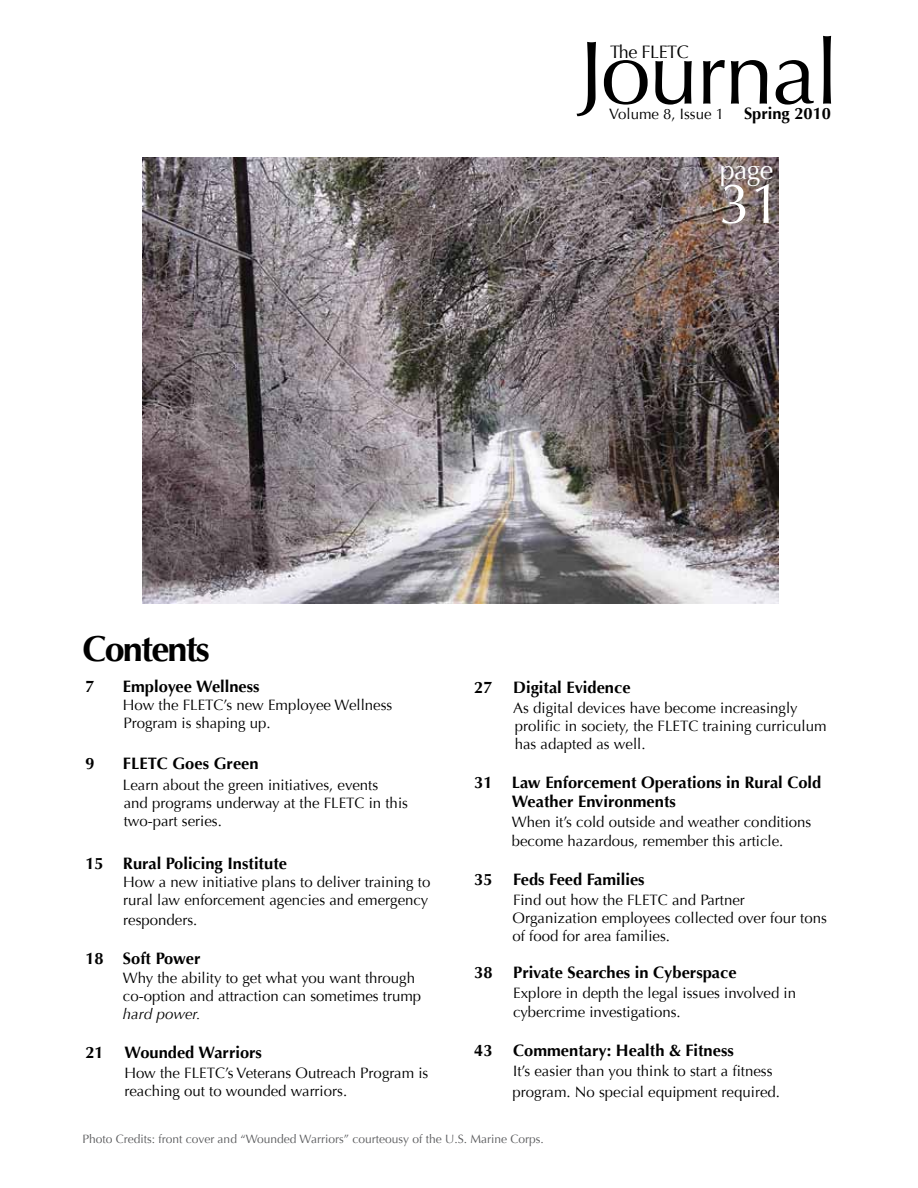
<style>
.page{position:relative;width:918px;height:1188px;background:#fff}
.page>*{position:absolute;margin:0;border:0;box-sizing:border-box;transform-origin:0 0}
.t1{font:90px "Optima";letter-spacing:-.025em;color:#000}
.t2{font:57px "Optima";color:#fff}
.t3{font:700 36px "Optima";letter-spacing:-.05em;color:#000}
.t4{font:27px "Optima";color:#fff}
.t5{font:18px "Optima";letter-spacing:-.025em;color:#000}
.t6{font:700 16.5px "Optima";color:#000}
.t7{font:15px/18px "Optima";color:#000}
.t8{font:italic 15px "Optima";color:#000}
.t9{font:12px "Optima";color:#5a5b5d}
</style>
<div class="page">
<img style="left:142px;top:157px;width:637px;height:446px">
<p class="t1" style="left:579px;top:21px;width:262px">Journal</p>
<p class="t5" style="left:610px;top:42px;width:80px">The FLETC</p>
<p class="t7" style="left:609px;top:105px;width:117px">Volume 8, Issue 1</p>
<p class="t6" style="left:744px;top:103px;width:89px">Spring 2010</p>
<p class="t4" style="left:720px;top:155px;width:55px">page</p>
<p class="t2" style="left:720px;top:171px;width:63px">31</p>
<p class="t3" style="left:83px;top:628px;width:129px">Contents</p>
<p class="t6" style="left:85px;top:676px;width:11px">7</p>
<p class="t6" style="left:123px;top:676px;width:138px">Employee Wellness</p>
<p class="t7" style="left:123px;top:696px;width:271px">How the FLETC’s new Employee Wellness</p>
<p class="t7" style="left:123px;top:714px;width:149px">Program is shaping up.</p>
<p class="t6" style="left:85px;top:753px;width:11px">9</p>
<p class="t6" style="left:123px;top:753px;width:137px">FLETC Goes Green</p>
<p class="t7" style="left:123px;top:776px;width:257px">Learn about the green initiatives, events</p>
<p class="t7" style="left:124px;top:794px;width:286px">and programs underway at the FLETC in this</p>
<p class="t7" style="left:124px;top:812px;width:100px">two-part series.</p>
<p class="t6" style="left:85px;top:854px;width:203px">15 Rural Policing Institute</p>
<p class="t7" style="left:123px;top:874px;width:309px">How a new initiative plans to deliver training to rural law enforcement agencies and emergency</p>
<p class="t7" style="left:123px;top:911px;width:76px">responders.</p>
<p class="t6" style="left:85px;top:949px;width:117px">18 Soft Power</p>
<p class="t7" style="left:123px;top:970px;width:294px">Why the ability to get what you want through</p>
<p class="t7" style="left:123px;top:988px;width:300px">co-option and attraction can sometimes trump</p>
<p class="t8" style="left:123px;top:1006px;width:79px">hard power.</p>
<p class="t6" style="left:85px;top:1043px;width:20px">21</p>
<p class="t6" style="left:124px;top:1043px;width:139px">Wounded Warriors</p>
<p class="t7" style="left:124px;top:1064px;width:306px">How the FLETC’s Veterans Outreach Program is</p>
<p class="t7" style="left:124px;top:1082px;width:224px">reaching out to wounded warriors.</p>
<p class="t6" style="left:474px;top:678px;width:20px">27</p>
<p class="t6" style="left:513px;top:678px;width:119px">Digital Evidence</p>
<p class="t7" style="left:513px;top:699px;width:286px">As digital devices have become increasingly</p>
<p class="t7" style="left:515px;top:717px;width:313px">prolific in society, the FLETC training curriculum has adapted as well.</p>
<p class="t6" style="left:474px;top:772px;width:349px">31 Law Enforcement Operations in Rural Cold</p>
<p class="t6" style="left:512px;top:792px;width:166px">Weather Environments</p>
<p class="t7" style="left:512px;top:813px;width:301px">When it’s cold outside and weather conditions</p>
<p class="t7" style="left:512px;top:832px;width:273px">become hazardous, remember this article.</p>
<p class="t6" style="left:474px;top:870px;width:20px">35</p>
<p class="t6" style="left:513px;top:870px;width:133px">Feds Feed Families</p>
<p class="t7" style="left:513px;top:891px;width:233px">Find out how the FLETC and Partner</p>
<p class="t7" style="left:513px;top:909px;width:316px">Organization employees collected over four tons of food for area families.</p>
<p class="t6" style="left:474px;top:963px;width:20px">38</p>
<p class="t6" style="left:513px;top:963px;width:225px">Private Searches in Cyberspace</p>
<p class="t7" style="left:513px;top:984px;width:284px">Explore in depth the legal issues involved in</p>
<p class="t7" style="left:513px;top:1003px;width:169px">cybercrime investigations.</p>
<p class="t6" style="left:474px;top:1041px;width:20px">43</p>
<p class="t6" style="left:513px;top:1041px;width:222px">Commentary: Health &amp; Fitness</p>
<p class="t7" style="left:513px;top:1062px;width:261px">It’s easier than you think to start a fitness</p>
<p class="t7" style="left:513px;top:1083px;width:269px">program. No special equipment required.</p>
<p class="t9" style="left:83px;top:1132px;width:463px">Photo Credits: front cover and “Wounded Warriors” courteousy of the U.S. Marine Corps.</p>
</div>
